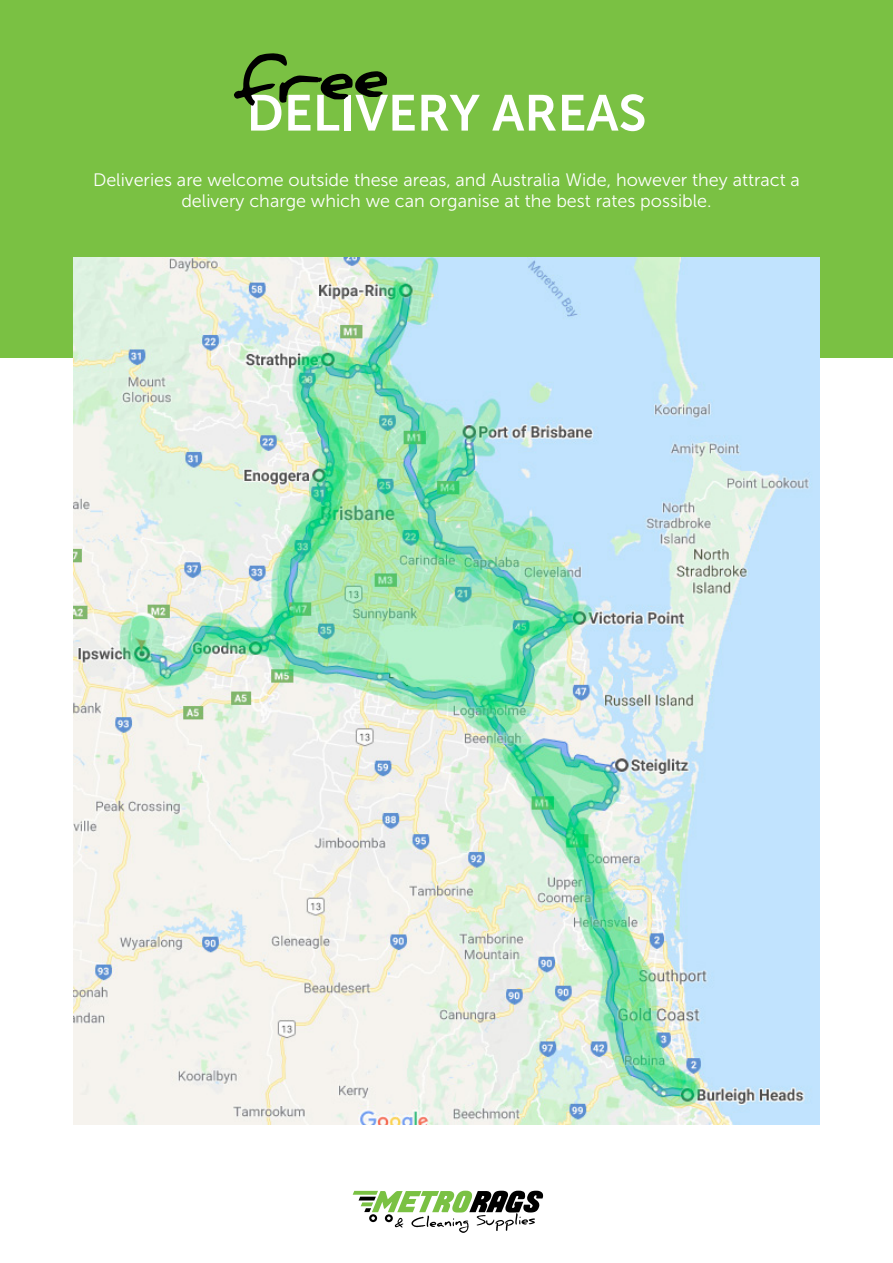
<style>
.page{position:relative;width:893px;height:1263px;background:#fff}
.page>*{position:absolute;margin:0;border:0;box-sizing:border-box;transform-origin:0 0}
.t1{font:700 67.95px "Daniel";color:#000}
.t2{font:50.4px "Museo Sans 700";color:#fff}
.t3{font:18px/21.6px "Museo Sans 300";color:#fff;text-align:center}
</style>
<div class="page">
<div style="left:0;top:0;width:893px;height:357px;background:#7ac143"></div>
<svg style="left:352px;top:1190px;width:191px;height:43px"></svg>
<img style="left:73px;top:257px;width:747px;height:867px">
<h1 class="t1" style="left:229px;top:43px;width:158px;rotate:-4deg">free</h1>
<h2 class="t2" style="left:246px;top:85px;width:401px">DELIVERY AREAS</h2>
<p class="t3" style="left:93px;top:169px;width:708px">Deliveries are welcome outside these areas, and Australia Wide, however they attract a delivery charge which we can organise at the best rates possible.</p>
</div>
